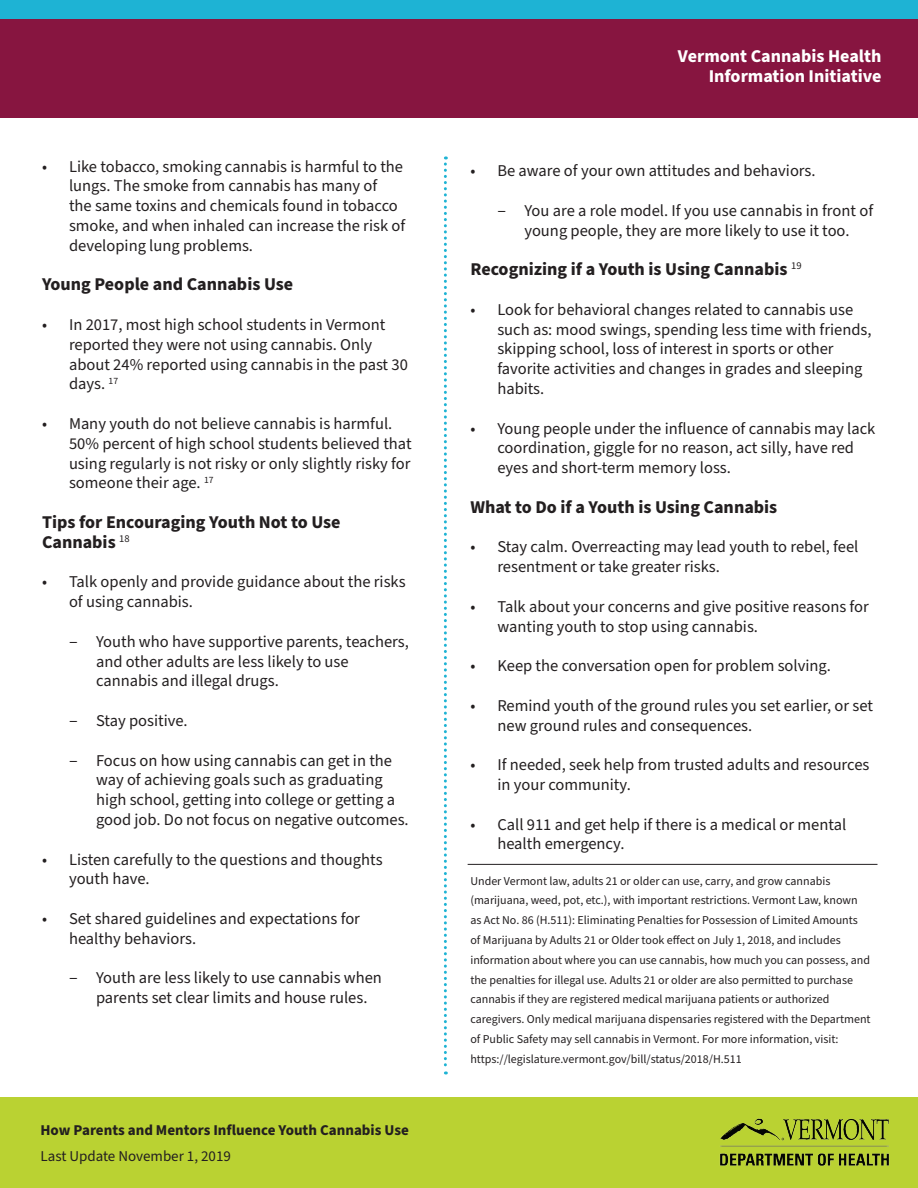
<style>
.page{position:relative;width:918px;height:1188px;background:#fff}
.page>*{position:absolute;margin:0;border:0;box-sizing:border-box;transform-origin:0 0}
.t1{font:700 18px/19.8px "Source Sans Pro";color:#231f20}
.t2{font:700 18px/19.8px "Source Sans Pro";color:#fff;text-align:right}
.t3{font:16.5px/19.8px "Source Sans Pro";color:#231f20}
.t4{font:700 15px "Source Sans Pro";color:#231f20}
.t5{font:15px "Source Sans Pro";color:#231f20}
.t6{font:12px/19.8px "Source Sans Pro";color:#231f20}
.s1{font-size:18px}
</style>
<div class="page">
<div style="left:0;top:13px;width:918px;height:105px;background:#871540"></div>
<div style="left:0;top:1097px;width:918px;height:91px;background:#bad232"></div>
<svg style="left:444px;top:156px;width:3px;height:918px"></svg>
<img style="left:720px;top:1118px;width:170px;height:48px">
<div style="left:0;top:0;width:918px;height:18px;background:#1eb3d4"></div>
<hr style="left:468px;top:864px;width:410px;height:1px;background:#231f20">
<p class="t3" style="left:69px;top:157px;width:338px;text-indent:-27px">• Like tobacco, smoking cannabis is harmful to the lungs. The smoke from cannabis has many of<br>the same toxins and chemicals found in tobacco smoke, and when inhaled can increase the risk of developing lung problems.</p>
<p class="t1" style="left:42px;top:275px;width:253px">Young People and Cannabis Use</p>
<p class="t3" style="left:69px;top:315px;width:340px;text-indent:-27px">• In 2017, most high school students in Vermont reported they were not using cannabis. Only about 24% reported using cannabis in the past 30 days. <sup>17</sup></p>
<p class="t3" style="left:69px;top:414px;width:344px;text-indent:-27px">• Many youth do not believe cannabis is harmful.<br>50% percent of high school students believed that using regularly is not risky or only slightly risky for someone their age. <sup>17</sup></p>
<p class="t1" style="left:42px;top:513px;width:300px">Tips for Encouraging Youth Not to Use<br>Cannabis <sup>18</sup></p>
<p class="t3" style="left:69px;top:573px;width:338px;text-indent:-27px">• Talk openly and provide guidance about the risks of using cannabis.</p>
<p class="t3" style="left:96px;top:632px;width:314px;text-indent:-27px"><span class="s1">–</span> Youth who have supportive parents, teachers, and other adults are less likely to use cannabis and illegal drugs.</p>
<p class="t3" style="left:69px;top:711px;width:120px"><span class="s1">–</span> Stay positive.</p>
<p class="t3" style="left:96px;top:751px;width:314px;text-indent:-27px"><span class="s1">–</span> Focus on how using cannabis can get in the way of achieving goals such as graduating high school, getting into college or getting a good job. Do not focus on negative outcomes.</p>
<p class="t3" style="left:69px;top:850px;width:315px;text-indent:-27px">• Listen carefully to the questions and thoughts youth have.</p>
<p class="t3" style="left:69px;top:909px;width:293px;text-indent:-27px">• Set shared guidelines and expectations for healthy behaviors.</p>
<p class="t3" style="left:96px;top:969px;width:287px;text-indent:-27px"><span class="s1">–</span> Youth are less likely to use cannabis when parents set clear limits and house rules.</p>
<p class="t4" style="left:40px;top:1119px;width:370px">How Parents and Mentors Influence Youth Cannabis Use</p>
<p class="t5" style="left:40px;top:1146px;width:192px">Last Update November 1, 2019</p>
<p class="t2" style="left:678px;top:47px;width:205px">Vermont Cannabis Health<br>Information Initiative</p>
<p class="t3" style="left:470px;top:161px;width:347px">• Be aware of your own attitudes and behaviors.</p>
<p class="t3" style="left:497px;top:201px;width:377px;text-align:center"><span class="s1">–</span> You are a role model. If you use cannabis in front of young people, they are more likely to use it too.</p>
<p class="t1" style="left:470px;top:260px;width:333px">Recognizing if a Youth is Using Cannabis <sup>19</sup></p>
<p class="t3" style="left:497px;top:300px;width:376px;text-indent:-27px">• Look for behavioral changes related to cannabis use such as: mood swings, spending less time with friends, skipping school, loss of interest in sports or other favorite activities and changes in grades and sleeping habits.</p>
<p class="t3" style="left:497px;top:419px;width:380px;text-indent:-27px">• Young people under the influence of cannabis may lack coordination, giggle for no reason, act silly, have red eyes and short-term memory loss.</p>
<p class="t1" style="left:470px;top:497px;width:308px">What to Do if a Youth is Using Cannabis</p>
<p class="t3" style="left:497px;top:537px;width:362px;text-indent:-27px">• Stay calm. Overreacting may lead youth to rebel, feel resentment or take greater risks.</p>
<p class="t3" style="left:497px;top:597px;width:373px;text-indent:-27px">• Talk about your concerns and give positive reasons for wanting youth to stop using cannabis.</p>
<p class="t3" style="left:470px;top:656px;width:362px">• Keep the conversation open for problem solving.</p>
<p class="t3" style="left:497px;top:696px;width:377px;text-indent:-27px">• Remind youth of the ground rules you set earlier, or set new ground rules and consequences.</p>
<p class="t3" style="left:497px;top:755px;width:374px;text-indent:-27px">• If needed, seek help from trusted adults and resources in your community.</p>
<p class="t3" style="left:497px;top:815px;width:350px;text-indent:-27px">• Call 911 and get help if there is a medical or mental health emergency.</p>
<p class="t6" style="left:470px;top:871px;width:402px">Under Vermont law, adults 21 or older can use, carry, and grow cannabis (marijuana, weed, pot, etc.), with important restrictions. Vermont Law, known as Act No. 86 (H.511): Eliminating Penalties for Possession of Limited Amounts of Marijuana by Adults 21 or Older took effect on July 1, 2018, and includes information about where you can use cannabis, how much you can possess, and the penalties for illegal use. Adults 21 or older are also permitted to purchase cannabis if they are registered medical marijuana patients or authorized caregivers. Only medical marijuana dispensaries registered with the Department of Public Safety may sell cannabis in Vermont. For more information, visit: https://legislature.vermont.gov/bill/status/2018/H.511</p>
</div>
